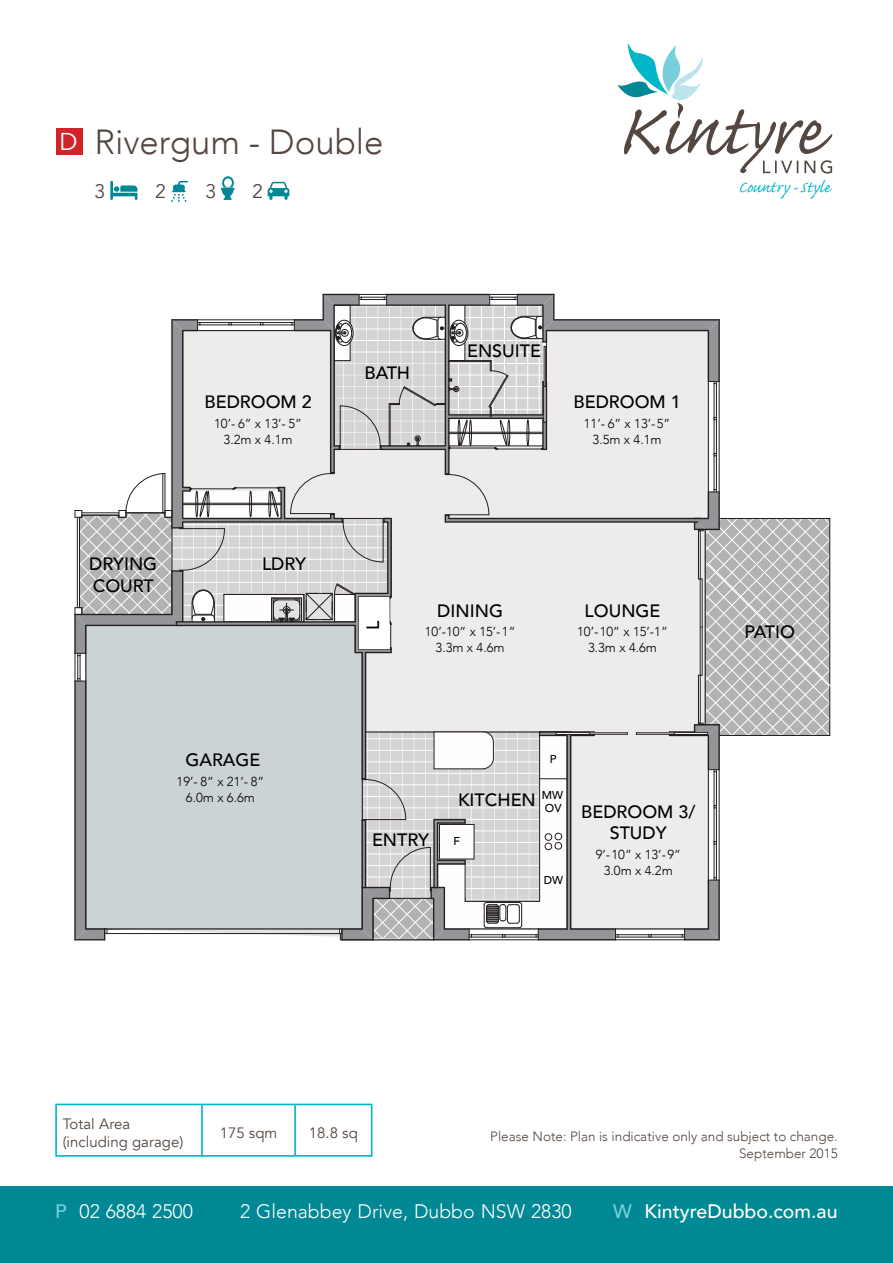
<style>
.page{position:relative;width:893px;height:1263px;background:#fff}
.page>*{position:absolute;margin:0;border:0;box-sizing:border-box;transform-origin:0 0}
.t1{font:300 34.8px "Avenir";color:#544640}
.t2{font:24.3px "Avenir";color:#fff}
.t3{font:19.95px "Caflisch Script";letter-spacing:.025em;color:#00b6c8}
.t4{font:19.65px "Avenir";color:#544640}
.t5{font:300 19.5px "Avenir";color:#fff}
.t6{font:500 19.5px "Avenir";color:#fff}
.t7{font:500 17.85px/21.5px "Avenir";color:#000001;text-align:center}
.t8{font:15px/18px "Avenir";color:#544640}
.t9{font:300 13.5px/16.2px "Avenir";color:#544640;text-align:right}
.t10{font:300 13.05px/15.6px "Avenir";color:#000001;text-align:center}
.t11{font:500 11.4px "Avenir";color:#000001}
.s1{font-weight:500;color:#78cfdb}
.s2{color:#78cfdb}
</style>
<div class="page">
<div style="left:0;top:1186px;width:893px;height:77px;background:#008895"></div>
<svg style="left:617px;top:43px;width:215px;height:131px"></svg>
<hr style="left:74px;top:614px;width:2px;height:39px;background:#231f20">
<hr style="left:74px;top:681px;width:2px;height:259px;background:#231f20">
<svg style="left:75px;top:294px;width:756px;height:647px"></svg>
<div style="left:56px;top:128px;width:27px;height:27px;background:#d1232a"></div>
<svg style="left:110px;top:181px;width:28px;height:19px"></svg>
<svg style="left:171px;top:181px;width:17px;height:21px"></svg>
<svg style="left:268px;top:182px;width:21px;height:18px"></svg>
<svg style="left:221px;top:176px;width:14px;height:24px"></svg>
<hr style="left:55px;top:1103px;width:147px;height:2px;background:#00b6c8">
<hr style="left:55px;top:1105px;width:2px;height:50px;background:#00b6c8">
<hr style="left:202px;top:1103px;width:93px;height:2px;background:#00b6c8">
<hr style="left:201px;top:1105px;width:2px;height:50px;background:#00b6c8">
<hr style="left:295px;top:1103px;width:77px;height:2px;background:#00b6c8">
<hr style="left:294px;top:1105px;width:2px;height:50px;background:#00b6c8">
<hr style="left:371px;top:1105px;width:1px;height:50px;background:#00b6c8">
<hr style="left:55px;top:1155px;width:147px;height:2px;background:#00b6c8">
<hr style="left:202px;top:1155px;width:93px;height:2px;background:#00b6c8">
<hr style="left:295px;top:1155px;width:77px;height:2px;background:#00b6c8">
<h2 class="t2" style="left:60px;top:128px;width:20px">D</h2>
<h1 class="t1" style="left:94px;top:122px;width:291px">Rivergum - Double</h1>
<h3 class="t4" style="left:94px;top:179px;width:12px">3</h3>
<h3 class="t4" style="left:155px;top:179px;width:12px">2</h3>
<h3 class="t4" style="left:205px;top:179px;width:12px">3</h3>
<h3 class="t4" style="left:252px;top:179px;width:12px">2</h3>
<h3 class="t3" style="left:738px;top:176px;width:93px">Country -Style</h3>
<h3 class="t7" style="left:204px;top:390px;width:109px">BEDROOM 2</h3>
<p class="t10" style="left:214px;top:416px;width:89px">10’- 6” x 13’- 5”<br>3.2m x 4.1m</p>
<h3 class="t7" style="left:89px;top:552px;width:69px">DRYING</h3>
<h3 class="t7" style="left:262px;top:552px;width:46px">LDRY</h3>
<h3 class="t7" style="left:93px;top:574px;width:62px">COURT</h3>
<h3 class="t7" style="left:186px;top:748px;width:76px">GARAGE</h3>
<p class="t10" style="left:177px;top:774px;width:89px">19’- 8” x 21’- 8”<br>6.0m x 6.6m</p>
<h3 class="t7" style="left:364px;top:361px;width:47px">BATH</h3>
<h3 class="t7" style="left:467px;top:339px;width:75px">ENSUITE</h3>
<h3 class="t7" style="left:573px;top:390px;width:109px">BEDROOM 1</h3>
<p class="t10" style="left:584px;top:416px;width:88px">11’- 6” x 13’-5”<br>3.5m x 4.1m</p>
<h3 class="t7" style="left:361px;top:630px;width:11px;rotate:-90deg">L</h3>
<h3 class="t7" style="left:437px;top:599px;width:67px">DINING</h3>
<p class="t10" style="left:425px;top:624px;width:92px">10’-10” x 15’-1”<br>3.3m x 4.6m</p>
<h3 class="t7" style="left:585px;top:599px;width:77px">LOUNGE</h3>
<p class="t10" style="left:577px;top:624px;width:92px">10’-10” x 15’-1”<br>3.3m x 4.6m</p>
<h3 class="t7" style="left:372px;top:828px;width:58px">ENTRY</h3>
<p class="t11" style="left:550px;top:749px;width:8px">P</p>
<h3 class="t7" style="left:458px;top:788px;width:79px">KITCHEN</h3>
<p class="t11" style="left:542px;top:785px;width:23px">MW</p>
<p class="t11" style="left:545px;top:799px;width:18px">OV</p>
<p class="t11" style="left:453px;top:831px;width:8px">F</p>
<p class="t11" style="left:544px;top:870px;width:21px">DW</p>
<h3 class="t7" style="left:581px;top:800px;width:116px">BEDROOM 3/<br>STUDY</h3>
<p class="t10" style="left:596px;top:847px;width:87px">9’-10” x 13’-9”<br>3.0m x 4.2m</p>
<h3 class="t7" style="left:744px;top:620px;width:52px">PATIO</h3>
<p class="t8" style="left:63px;top:1115px;width:122px">Total Area (including garage)</p>
<p class="t8" style="left:220px;top:1124px;width:59px">175 sqm</p>
<p class="t8" style="left:309px;top:1124px;width:50px">18.8 sq</p>
<p class="t9" style="left:490px;top:1129px;width:349px">Please Note: Plan is indicative only and subject to change.<br>September 2015</p>
<h3 class="t5" style="left:55px;top:1200px;width:139px"><span class="s1">P</span> 02 6884 2500</h3>
<h3 class="t5" style="left:240px;top:1200px;width:333px">2 Glenabbey Drive, Dubbo NSW 2830</h3>
<h3 class="t6" style="left:613px;top:1194px;width:226px"><span class="s2">W</span> KintyreDubbo.com.au</h3>
</div>
